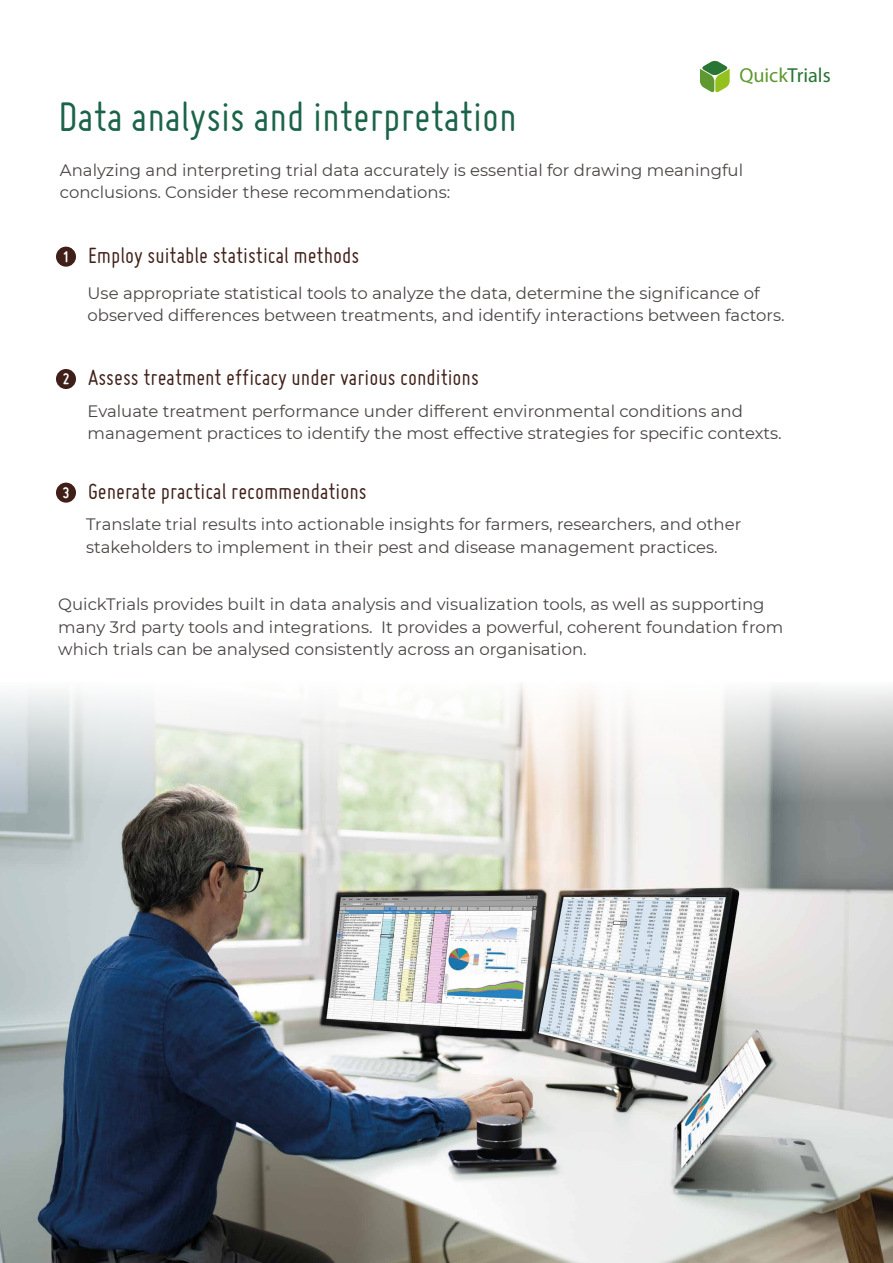
<style>
.page{position:relative;width:893px;height:1263px;background:#fff}
.page>*{position:absolute;margin:0;border:0;box-sizing:border-box;transform-origin:0 0}
.t1{font:45px "Miso";color:#1b6349}
.t2{font:24px "Miso";color:#3f1f17}
.t3{font:20.25px "Myriad Pro";color:#297534}
.t4{font:16.5px/22.5px "Montserrat";color:#494543}
.s1{color:#5f9831}
.s2{font-weight:700;font-size:16.65px;color:#fff}
</style>
<div class="page">
<img style="left:0;top:803px;width:893px;height:460px">
<svg style="left:700px;top:61px;width:30px;height:31px"></svg>
<div style="left:56px;top:247px;width:20px;height:20px;background:#3f1f17;border-radius:50%"></div>
<div style="left:56px;top:369px;width:20px;height:20px;background:#3f1f17;border-radius:50%"></div>
<div style="left:56px;top:483px;width:20px;height:20px;background:#3f1f17;border-radius:50%"></div>
<svg style="left:0;top:684px;width:893px;height:119px"></svg>
<p class="t3" style="left:739px;top:65px;width:93px"><span class="s1">Quick</span>Trials</p>
<h1 class="t1" style="left:59px;top:92px;width:460px">Data analysis and interpretation</h1>
<p class="t4" style="left:60px;top:158px;width:685px">Analyzing and interpreting trial data accurately is essential for drawing meaningful conclusions. Consider these recommendations:</p>
<h2 class="t2" style="left:63px;top:242px;width:298px"><span class="s2">1</span> Employ suitable statistical methods</h2>
<p class="t4" style="left:88px;top:281px;width:698px">Use appropriate statistical tools to analyze the data, determine the significance of observed differences between treatments, and identify interactions between factors.</p>
<h2 class="t2" style="left:63px;top:364px;width:417px"><span class="s2">2</span> Assess treatment efficacy under various conditions</h2>
<p class="t4" style="left:88px;top:399px;width:696px">Evaluate treatment performance under different environmental conditions and management practices to identify the most effective strategies for specific contexts.</p>
<h2 class="t2" style="left:63px;top:478px;width:305px"><span class="s2">3</span> Generate practical recommendations</h2>
<p class="t4" style="left:86px;top:512px;width:657px">Translate trial results into actionable insights for farmers, researchers, and other stakeholders to implement in their pest and disease management practices.</p>
<p class="t4" style="left:58px;top:592px;width:727px">QuickTrials provides built in data analysis and visualization tools, as well as supporting many 3rd party tools and integrations. It provides a powerful, coherent foundation from which trials can be analysed consistently across an organisation.</p>
</div>
